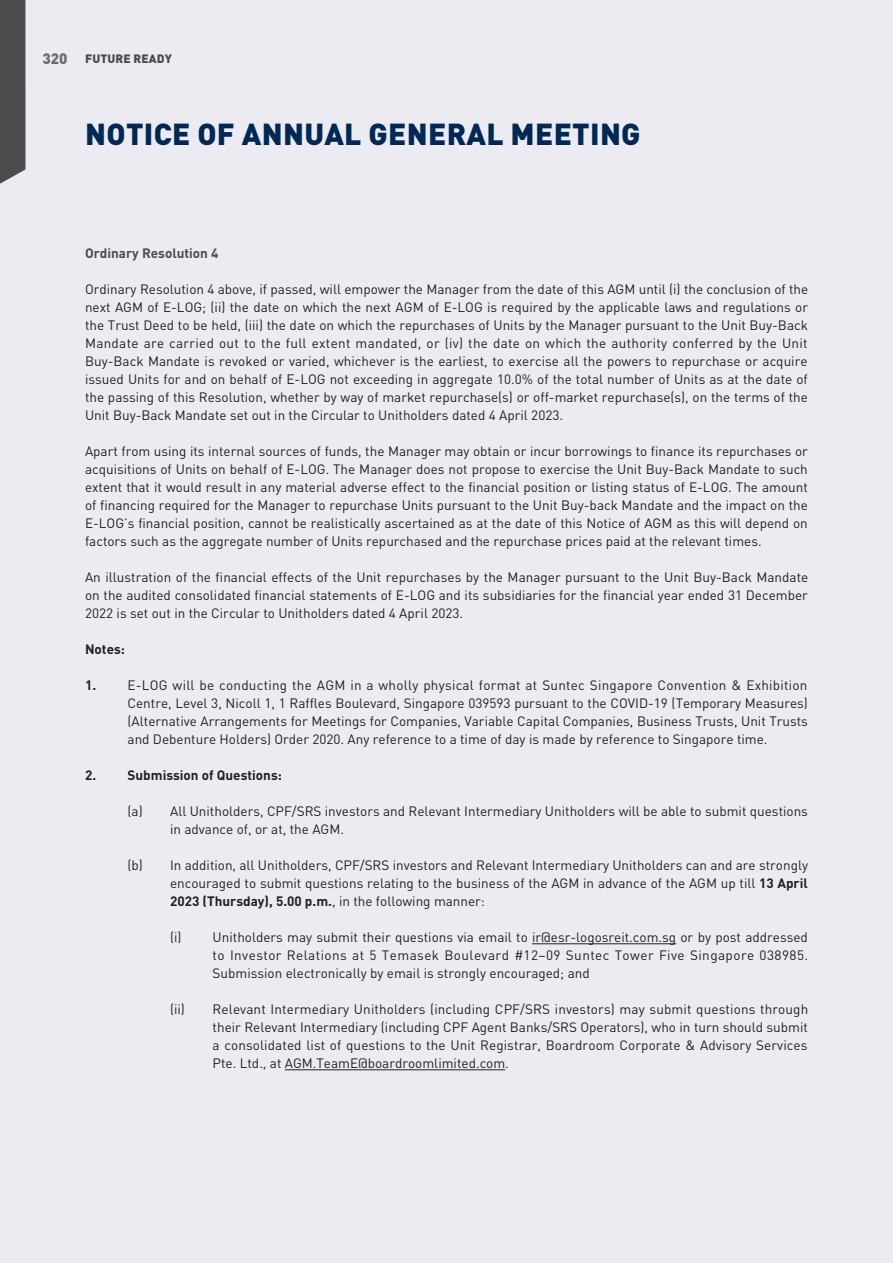
<style>
.page{position:relative;width:893px;height:1263px;background:#ebebf1}
.page>*{position:absolute;margin:0;border:0;box-sizing:border-box;transform-origin:0 0}
.t1{font:900 30px "DIN Pro";letter-spacing:.01em;color:#002855}
.t2{font:900 15px "DIN Pro";color:#6c6d70}
.t3{font:13.5px/18px "DIN Pro";color:#231f20;text-align:justify}
.t4{font:700 13.5px "DIN Pro";color:#231f20}
.t5{font:700 13.5px "DIN Pro";color:#4b4c4d}
.t6{font:900 12px "DIN Pro";letter-spacing:.01em;color:#4b4c4d}
.s1{font-weight:700}
</style>
<div class="page">
<div style="left:0;top:0;width:25px;height:184px;background:#4b4c4d"></div>
<hr style="left:532px;top:943px;width:144px;height:1px;background:#231f20">
<hr style="left:285px;top:1069px;width:220px;height:1px;background:#231f20">
<p class="t2" style="left:43px;top:48px;width:27px">320</p>
<p class="t6" style="left:85px;top:50px;width:89px">FUTURE READY</p>
<h1 class="t1" style="left:85px;top:114px;width:557px">NOTICE OF ANNUAL GENERAL MEETING</h1>
<p class="t5" style="left:85px;top:244px;width:135px">Ordinary Resolution 4</p>
<p class="t3" style="left:85px;top:280px;width:725px">Ordinary Resolution 4 above, if passed, will empower the Manager from the date of this AGM until (i) the conclusion of the next AGM of E-LOG; (ii) the date on which the next AGM of E-LOG is required by the applicable laws and regulations or the Trust Deed to be held, (iii) the date on which the repurchases of Units by the Manager pursuant to the Unit Buy-Back Mandate are carried out to the full extent mandated, or (iv) the date on which the authority conferred by the Unit Buy-Back Mandate is revoked or varied, whichever is the earliest, to exercise all the powers to repurchase or acquire issued Units for and on behalf of E-LOG not exceeding in aggregate 10.0% of the total number of Units as at the date of the passing of this Resolution, whether by way of market repurchase(s) or off-market repurchase(s), on the terms of the Unit Buy-Back Mandate set out in the Circular to Unitholders dated 4 April 2023.</p>
<p class="t3" style="left:85px;top:442px;width:724px">Apart from using its internal sources of funds, the Manager may obtain or incur borrowings to finance its repurchases or acquisitions of Units on behalf of E-LOG. The Manager does not propose to exercise the Unit Buy-Back Mandate to such extent that it would result in any material adverse effect to the financial position or listing status of E-LOG. The amount of financing required for the Manager to repurchase Units pursuant to the Unit Buy-back Mandate and the impact on the E-LOG’s financial position, cannot be realistically ascertained as at the date of this Notice of AGM as this will depend on factors such as the aggregate number of Units repurchased and the repurchase prices paid at the relevant times.</p>
<p class="t3" style="left:85px;top:568px;width:725px">An illustration of the financial effects of the Unit repurchases by the Manager pursuant to the Unit Buy-Back Mandate on the audited consolidated financial statements of E-LOG and its subsidiaries for the financial year ended 31 December 2022 is set out in the Circular to Unitholders dated 4 April 2023.</p>
<p class="t4" style="left:85px;top:640px;width:42px">Notes:</p>
<p class="t3" style="left:128px;top:676px;width:682px;text-indent:-43px"><span class="s1">1.</span> E-LOG will be conducting the AGM in a wholly physical format at Suntec Singapore Convention &amp; Exhibition Centre, Level 3, Nicoll 1, 1 Raffles Boulevard, Singapore 039593 pursuant to the COVID-19 (Temporary Measures) (Alternative Arrangements for Meetings for Companies, Variable Capital Companies, Business Trusts, Unit Trusts and Debenture Holders) Order 2020. Any reference to a time of day is made by reference to Singapore time.</p>
<p class="t4" style="left:85px;top:766px;width:198px">2. Submission of Questions:</p>
<p class="t3" style="left:170px;top:802px;width:639px;text-indent:-43px">(a) All Unitholders, CPF/SRS investors and Relevant Intermediary Unitholders will be able to submit questions in advance of, or at, the AGM.</p>
<p class="t3" style="left:170px;top:856px;width:639px;text-indent:-43px">(b) In addition, all Unitholders, CPF/SRS investors and Relevant Intermediary Unitholders can and are strongly encouraged to submit questions relating to the business of the AGM in advance of the AGM up till <span class="s1">13 April 2023 (Thursday), 5.00 p.m.</span>, in the following manner:</p>
<p class="t3" style="left:213px;top:928px;width:597px;text-indent:-43px">(i) Unitholders may submit their questions via email to ir@esr-logosreit.com.sg or by post addressed to Investor Relations at 5 Temasek Boulevard #12–09 Suntec Tower Five Singapore 038985.<br>Submission electronically by email is strongly encouraged; and</p>
<p class="t3" style="left:213px;top:1000px;width:597px;text-indent:-43px">(ii) Relevant Intermediary Unitholders (including CPF/SRS investors) may submit questions through their Relevant Intermediary (including CPF Agent Banks/SRS Operators), who in turn should submit a consolidated list of questions to the Unit Registrar, Boardroom Corporate &amp; Advisory Services Pte. Ltd., at AGM.TeamE@boardroomlimited.com.</p>
</div>
